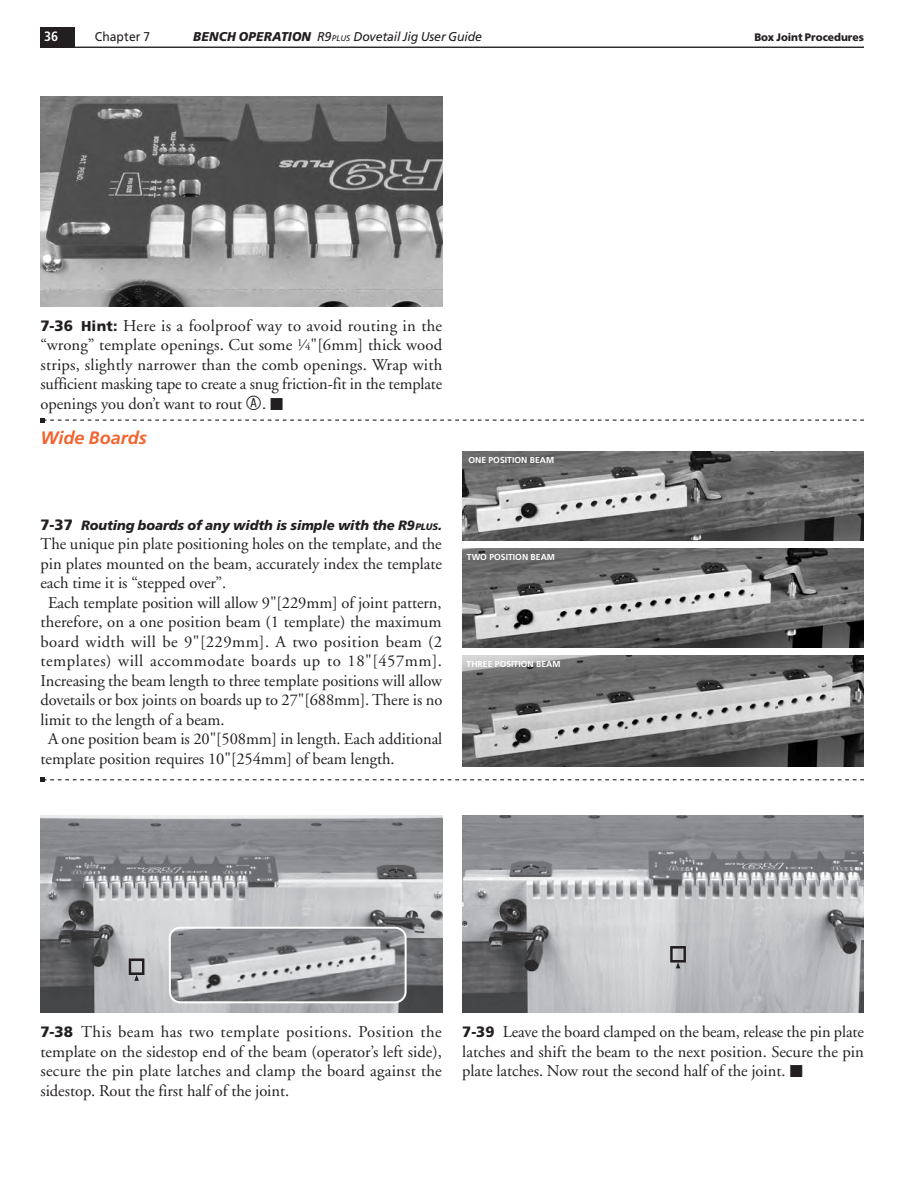
<style>
.page{position:relative;width:918px;height:1188px;background:#fff}
.page>*{position:absolute;margin:0;border:0;box-sizing:border-box;transform-origin:0 0}
.body{font:italic 700 18px "Frutiger";letter-spacing:-.005em;color:#f26430}
.body-2{font:16.5px/19.5px "Adobe Garamond";letter-spacing:-.005em;color:#231f20;text-align:justify}
.body-3{font:italic 900 13.5px "Frutiger";letter-spacing:-.005em;color:#231f20}
.t1{font:700 condensed 13.5px "Frutiger";color:#fff}
.t2{font:italic 12.75px "Frutiger";letter-spacing:-.015em;color:#231f20}
.t3{font:12.75px "Frutiger";letter-spacing:.01em;color:#231f20;scale:.95 1}
.t4{font:900 10.8px "Frutiger";color:#231f20;scale:.95 1}
.t5{font:700 8.55px "Frutiger";color:#fff}
.s1{font-weight:900}
.s2{font-size:8.25px}
.s3{font-family:"Frutiger";font-weight:900;font-size:15px}
.s4{font-family:"Frutiger";font-weight:900;font-size:14.25px}
.s5{font-size:10.65px}
.s6{font-family:"Circle Frame";font-size:19.5px}
.s7{font-style:normal;font-size:15px}
.s8{font-size:9.45px}
</style>
<div class="page">
<div style="left:40px;top:27px;width:35px;height:20px;background:#231f20"></div>
<hr style="left:40px;top:47px;width:824px;height:1px;background:#231f20">
<img style="left:462px;top:815px;width:402px;height:198px">
<svg style="left:670px;top:946px;width:16px;height:22px"></svg>
<img style="left:462px;top:656px;width:402px;height:111px">
<img style="left:462px;top:548px;width:402px;height:99px">
<img style="left:462px;top:452px;width:402px;height:88px">
<img style="left:40px;top:815px;width:402px;height:198px">
<img style="left:170px;top:928px;width:236px;height:74px">
<div style="left:169px;top:927px;width:238px;height:76px;border:2px solid #fff;border-radius:11px"></div>
<svg style="left:129px;top:958px;width:15px;height:23px"></svg>
<svg style="left:40px;top:418px;width:824px;height:4px"></svg>
<svg style="left:40px;top:778px;width:824px;height:4px"></svg>
<img style="left:40px;top:96px;width:402px;height:210px">
<p class="t1" style="left:44px;top:28px;width:16px">36</p>
<p class="t3" style="left:95px;top:29px;width:60px">Chapter 7</p>
<p class="t2" style="left:193px;top:29px;width:290px"><span class="s1">BENCH OPERATION</span> R9<span class="s2">PLUS</span> Dovetail Jig User Guide</p>
<p class="t4" style="left:754px;top:31px;width:117px">Box Joint Procedures</p>
<p class="body-2" style="left:40px;top:316px;width:403px"><span class="s3">7-36</span> <span class="s4">Hint:</span> Here is a foolproof way to avoid routing in the “wrong” template openings. Cut some <sup>1</sup>⁄<span class="s5">4</span>"[6mm] thick wood strips, slightly narrower than the comb openings. Wrap with sufficient masking tape to create a snug friction-fit in the template openings you don’t want to rout <span class="s6">A</span>. ■</p>
<p class="body" style="left:40px;top:427px;width:108px">Wide Boards</p>
<p class="body-3" style="left:40px;top:517px;width:403px"><span class="s7">7-37</span> Routing boards of any width is simple with the R9<span class="s8">plus</span>.</p>
<p class="body-2" style="left:40px;top:535px;width:403px">The unique pin plate positioning holes on the template, and the pin plates mounted on the beam, accurately index the template each time it is “stepped over”.</p>
<p class="body-2" style="left:40px;top:593px;width:403px;text-indent:8px">Each template position will allow 9"[229mm] of joint pattern, therefore, on a one position beam (1 template) the maximum board width will be 9"[229mm]. A two position beam (2 templates) will accommodate boards up to 18"[457mm].<br>Increasing the beam length to three template positions will allow dovetails or box joints on boards up to 27"[688mm]. There is no limit to the length of a beam.</p>
<p class="body-2" style="left:40px;top:730px;width:403px;text-indent:8px">A one position beam is 20"[508mm] in length. Each additional template position requires 10"[254mm] of beam length.</p>
<p class="t5" style="left:467px;top:549px;width:90px">TWO POSITION BEAM</p>
<p class="t5" style="left:467px;top:659px;width:95px">THREE POSITION BEAM</p>
<p class="body-2" style="left:40px;top:1023px;width:403px"><span class="s3">7-38</span> This beam has two template positions. Position the template on the sidestop end of the beam (operator’s left side), secure the pin plate latches and clamp the board against the sidestop. Rout the first half of the joint.</p>
<p class="body-2" style="left:462px;top:1023px;width:403px"><span class="s3">7-39</span> Leave the board clamped on the beam, release the pin plate latches and shift the beam to the next position. Secure the pin plate latches. Now rout the second half of the joint. ■</p>
</div>
